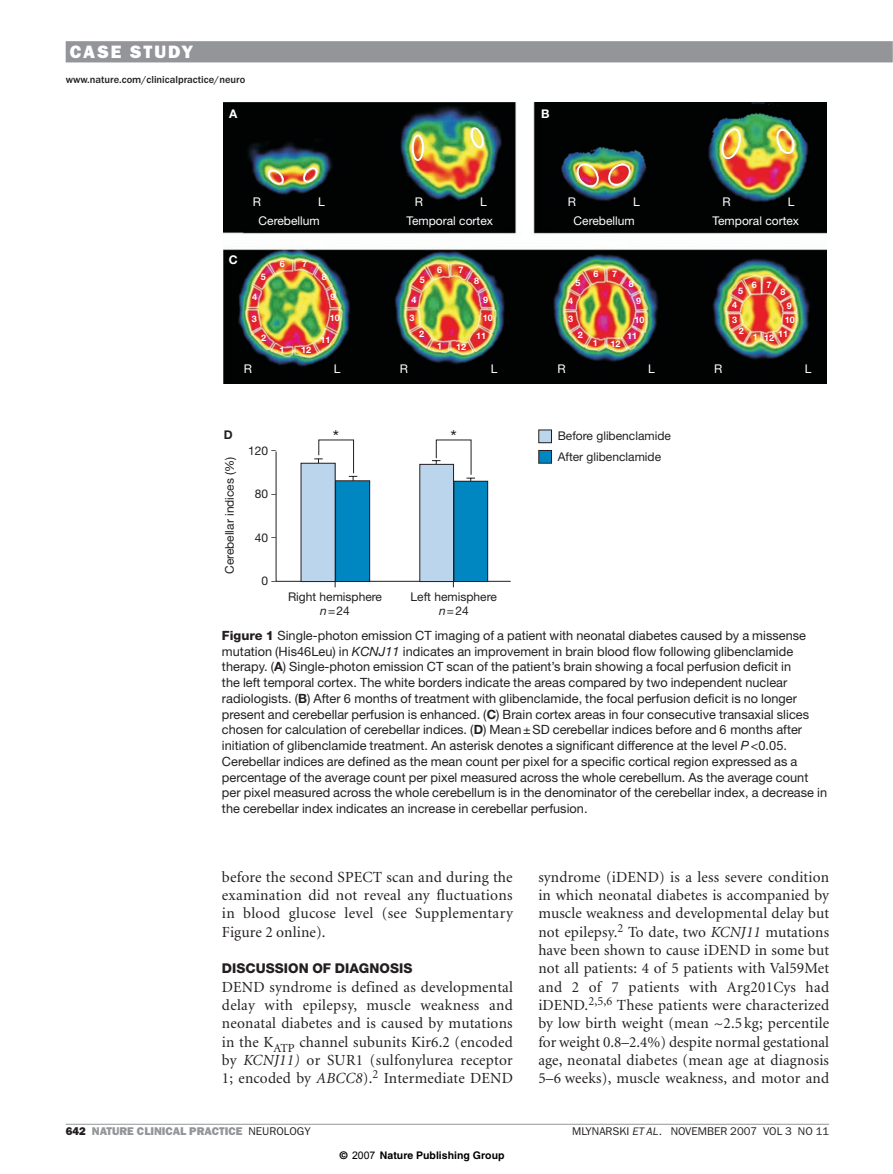
<style>
.page{position:relative;width:893px;height:1174px;background:#fff}
.page>*{position:absolute;margin:0;border:0;box-sizing:border-box;transform-origin:0 0}
.t1{font:800 18px "Franklin Gothic";letter-spacing:.1em;color:#fff}
.t2{font:18px "Helvetica Neue Roman 2";color:#231f20}
.t3{font:15.45px/18.3px "Minion";letter-spacing:.01em;color:#231f20;text-align:justify}
.t4{font:800 13.5px "Helvetica Neue";color:#231f20}
.t5{font:12.75px/15.8px "Helvetica Neue";color:#231f20}
.t6{font:12px/14.4px "Helvetica Neue Roman 2";color:#231f20;text-align:center}
.t7{font:12px/18.8px "Helvetica Neue Roman 2";color:#fff}
.t8{font:700 12px "Helvetica Neue";color:#fff}
.t9{font:700 12px "Helvetica Neue";color:#231f20}
.t10{font:800 11.25px "Franklin Gothic";color:#939598}
.t11{font:11.25px "Franklin Gothic";color:#231f20}
.t12{font:500 10.5px "Franklin Gothic";color:#231f20}
.t13{font:700 10.5px "Helvetica";color:#000}
.t14{font:700 9px/14.5px "Helvetica Neue";color:#fff}
.s1{font-size:9px}
.s2{font-family:"Helvetica Neue Italic 2"}
.s3{font-weight:800}
.s4{font-style:italic}
.s5{font-weight:700}
.s6{color:#231f20}
.s7{font-weight:400;color:#231f20}
.s8{font-family:"Arial";font-weight:400}
</style>
<div class="page">
<div style="left:66px;top:41px;width:827px;height:21px;background:#939598"></div>
<hr style="left:66px;top:1123px;width:763px;height:1px;background:#939598">
<img style="left:223px;top:102px;width:604px;height:281px">
<svg style="left:275px;top:439px;width:236px;height:149px"></svg>
<div style="left:539px;top:430px;width:12px;height:13px;background:#bbd5ec"></div>
<div style="left:538px;top:429px;width:14px;height:14px;border:1px solid #231f20"></div>
<div style="left:539px;top:450px;width:12px;height:13px;background:#0086c1"></div>
<div style="left:538px;top:450px;width:14px;height:13px;border:1px solid #231f20"></div>
<img style="left:267px;top:126px;width:527px;height:64px">
<h1 class="t1" style="left:70px;top:41px;width:125px">CASE STUDY</h1>
<p class="t12" style="left:66px;top:73px;width:181px">www.nature.com/clinicalpractice/neuro</p>
<p class="t8" style="left:229px;top:106px;width:10px">A</p>
<p class="t8" style="left:541px;top:106px;width:10px">B</p>
<p class="t7" style="left:253px;top:192px;width:10px">R</p>
<p class="t7" style="left:318px;top:192px;width:8px">L</p>
<p class="t7" style="left:259px;top:211px;width:63px">Cerebellum</p>
<p class="t7" style="left:407px;top:192px;width:88px;text-indent:74px">L<br>Temporal cortex</p>
<p class="t7" style="left:415px;top:192px;width:10px">R</p>
<p class="t7" style="left:568px;top:192px;width:10px">R</p>
<p class="t7" style="left:633px;top:192px;width:8px">L</p>
<p class="t7" style="left:722px;top:192px;width:10px">R</p>
<p class="t7" style="left:713px;top:192px;width:88px;text-indent:75px">L<br>Temporal cortex</p>
<p class="t7" style="left:574px;top:211px;width:63px">Cerebellum</p>
<p class="t8" style="left:229px;top:252px;width:10px">C</p>
<p class="t14" style="left:280px;top:256px;width:7px">6</p>
<p class="t14" style="left:302px;top:257px;width:7px">7</p>
<p class="t14" style="left:261px;top:269px;width:7px">5</p>
<p class="t14" style="left:322px;top:269px;width:7px">8</p>
<p class="t14" style="left:252px;top:289px;width:7px">4</p>
<p class="t14" style="left:252px;top:312px;width:7px">3</p>
<p class="t14" style="left:330px;top:289px;width:7px">9</p>
<p class="t14" style="left:330px;top:310px;width:12px">10</p>
<p class="t14" style="left:261px;top:330px;width:7px">2</p>
<p class="t14" style="left:320px;top:332px;width:12px">11</p>
<p class="t14" style="left:279px;top:342px;width:7px">1</p>
<p class="t14" style="left:301px;top:342px;width:12px">12</p>
<p class="t14" style="left:420px;top:272px;width:7px">5</p>
<p class="t14" style="left:411px;top:292px;width:7px">4</p>
<p class="t14" style="left:409px;top:311px;width:7px">3</p>
<p class="t14" style="left:419px;top:326px;width:7px">2</p>
<p class="t14" style="left:437px;top:262px;width:7px">6</p>
<p class="t14" style="left:458px;top:262px;width:7px">7</p>
<p class="t14" style="left:437px;top:338px;width:7px">1</p>
<p class="t14" style="left:456px;top:339px;width:12px">12</p>
<p class="t14" style="left:474px;top:274px;width:7px">8</p>
<p class="t14" style="left:483px;top:292px;width:7px">9</p>
<p class="t14" style="left:483px;top:310px;width:12px">10</p>
<p class="t14" style="left:476px;top:328px;width:12px">11</p>
<p class="t14" style="left:575px;top:275px;width:7px">5</p>
<p class="t14" style="left:593px;top:266px;width:7px">6</p>
<p class="t14" style="left:612px;top:267px;width:7px">7</p>
<p class="t14" style="left:629px;top:276px;width:7px">8</p>
<p class="t14" style="left:568px;top:293px;width:7px">4</p>
<p class="t14" style="left:636px;top:294px;width:7px">9</p>
<p class="t14" style="left:568px;top:312px;width:7px">3</p>
<p class="t14" style="left:634px;top:312px;width:12px">10</p>
<p class="t14" style="left:578px;top:327px;width:7px">2</p>
<p class="t14" style="left:593px;top:336px;width:7px">1</p>
<p class="t14" style="left:627px;top:328px;width:12px">11</p>
<p class="t14" style="left:610px;top:336px;width:12px">12</p>
<p class="t14" style="left:738px;top:283px;width:7px">5</p>
<p class="t14" style="left:752px;top:277px;width:21px">6 7</p>
<p class="t14" style="left:780px;top:284px;width:7px">8</p>
<p class="t14" style="left:732px;top:297px;width:7px">4</p>
<p class="t14" style="left:732px;top:312px;width:7px">3</p>
<p class="t14" style="left:739px;top:324px;width:7px">2</p>
<p class="t14" style="left:753px;top:329px;width:7px">1</p>
<p class="t14" style="left:785px;top:298px;width:12px">9<br>10</p>
<p class="t14" style="left:778px;top:326px;width:12px">11</p>
<p class="t14" style="left:764px;top:330px;width:12px">12</p>
<p class="t7" style="left:244px;top:359px;width:10px">R</p>
<p class="t7" style="left:334px;top:359px;width:8px">L</p>
<p class="t7" style="left:400px;top:359px;width:10px">R</p>
<p class="t7" style="left:491px;top:359px;width:8px">L</p>
<p class="t7" style="left:557px;top:359px;width:10px">R</p>
<p class="t7" style="left:648px;top:359px;width:8px">L</p>
<p class="t7" style="left:714px;top:359px;width:10px">R</p>
<p class="t7" style="left:805px;top:359px;width:8px">L</p>
<p class="t9" style="left:224px;top:427px;width:10px">D</p>
<h1 class="t2" style="left:333px;top:425px;width:8px">*</h1>
<h1 class="t2" style="left:450px;top:425px;width:8px">*</h1>
<p class="t6" style="left:222px;top:574px;width:119px;rotate:-90deg">Cerebellar indices (%)</p>
<p class="t6" style="left:248px;top:443px;width:29px">120 <span class="s1">–</span></p>
<p class="t6" style="left:255px;top:487px;width:23px">80 <span class="s1">–</span></p>
<p class="t6" style="left:255px;top:530px;width:23px">40 <span class="s1">–</span></p>
<p class="t6" style="left:262px;top:574px;width:16px">0 <span class="s1">–</span></p>
<p class="t6" style="left:288px;top:589px;width:96px">Right hemisphere <span class="s2">n</span>=24</p>
<p class="t6" style="left:411px;top:589px;width:88px">Left hemisphere <span class="s2">n</span>=24</p>
<p class="t6" style="left:558px;top:425px;width:115px;line-height:21px;text-align:left">Before glibenclamide<br>After glibenclamide</p>
<p class="t5" style="left:222px;top:627px;width:607px"><span class="s3">Figure 1</span> Single-photon emission CT imaging of a patient with neonatal diabetes caused by a missense mutation (His46Leu) in <span class="s4">KCNJ11</span> indicates an improvement in brain blood flow following glibenclamide therapy. (<span class="s5">A</span>) Single-photon emission CT scan of the patient’s brain showing a focal perfusion deficit in<br>the left temporal cortex. The white borders indicate the areas compared by two independent nuclear radiologists. (<span class="s5">B</span>) After 6 months of treatment with glibenclamide, the focal perfusion deficit is no longer present and cerebellar perfusion is enhanced. (<span class="s5">C</span>) Brain cortex areas in four consecutive transaxial slices chosen for calculation of cerebellar indices. (<span class="s5">D</span>) Mean±SD cerebellar indices before and 6 months after initiation of glibenclamide treatment. An asterisk denotes a significant difference at the level <span class="s4">P</span>&lt;0.05.<br>Cerebellar indices are defined as the mean count per pixel for a specific cortical region expressed as a percentage of the average count per pixel measured across the whole cerebellum. As the average count per pixel measured across the whole cerebellum is in the denominator of the cerebellar index, a decrease in the cerebellar index indicates an increase in cerebellar perfusion.</p>
<p class="t3" style="left:222px;top:868px;width:292px">before the second SPECT scan and during the examination did not reveal any fluctuations in blood glucose level (see Supplementary Figure 2 online).</p>
<p class="t4" style="left:222px;top:960px;width:192px">DISCUSSION OF DIAGNOSIS</p>
<p class="t3" style="left:222px;top:978px;width:292px">DEND syndrome is defined as developmental delay with epilepsy, muscle weakness and neonatal diabetes and is caused by mutations in the K<sub>ATP</sub> channel subunits Kir6.2 (encoded by <span class="s4">KCNJ11)</span> or SUR1 (sulfonylurea receptor 1; encoded by <span class="s4">ABCC8</span>).<sup>2</sup> Intermediate DEND</p>
<p class="t3" style="left:538px;top:868px;width:293px">syndrome (iDEND) is a less severe condition in which neonatal diabetes is accompanied by muscle weakness and developmental delay but not epilepsy.<sup>2</sup> To date, two <span class="s4">KCNJ11</span> mutations have been shown to cause iDEND in some but not all patients: 4 of 5 patients with Val59Met and 2 of 7 patients with Arg201Cys had iDEND.<sup>2,5,6</sup> These patients were characterized by low birth weight (mean ~2.5 kg; percentile for weight 0.8–2.4%) despite normal gestational age, neonatal diabetes (mean age at diagnosis 5–6 weeks), muscle weakness, and motor and</p>
<p class="t10" style="left:66px;top:1124px;width:246px"><span class="s6">642</span> NATURE CLINICAL PRACTICE <span class="s7">NEUROLOGY</span></p>
<p class="t11" style="left:572px;top:1125px;width:259px">M LYNARSKI <span class="s4">ET AL</span>. NOVEMBER 2007 VOL 3 NO 11</p>
<p class="t13" style="left:340px;top:1148px;width:166px">© <span class="s8">2007</span> Nature Publishing Group</p>
</div>
